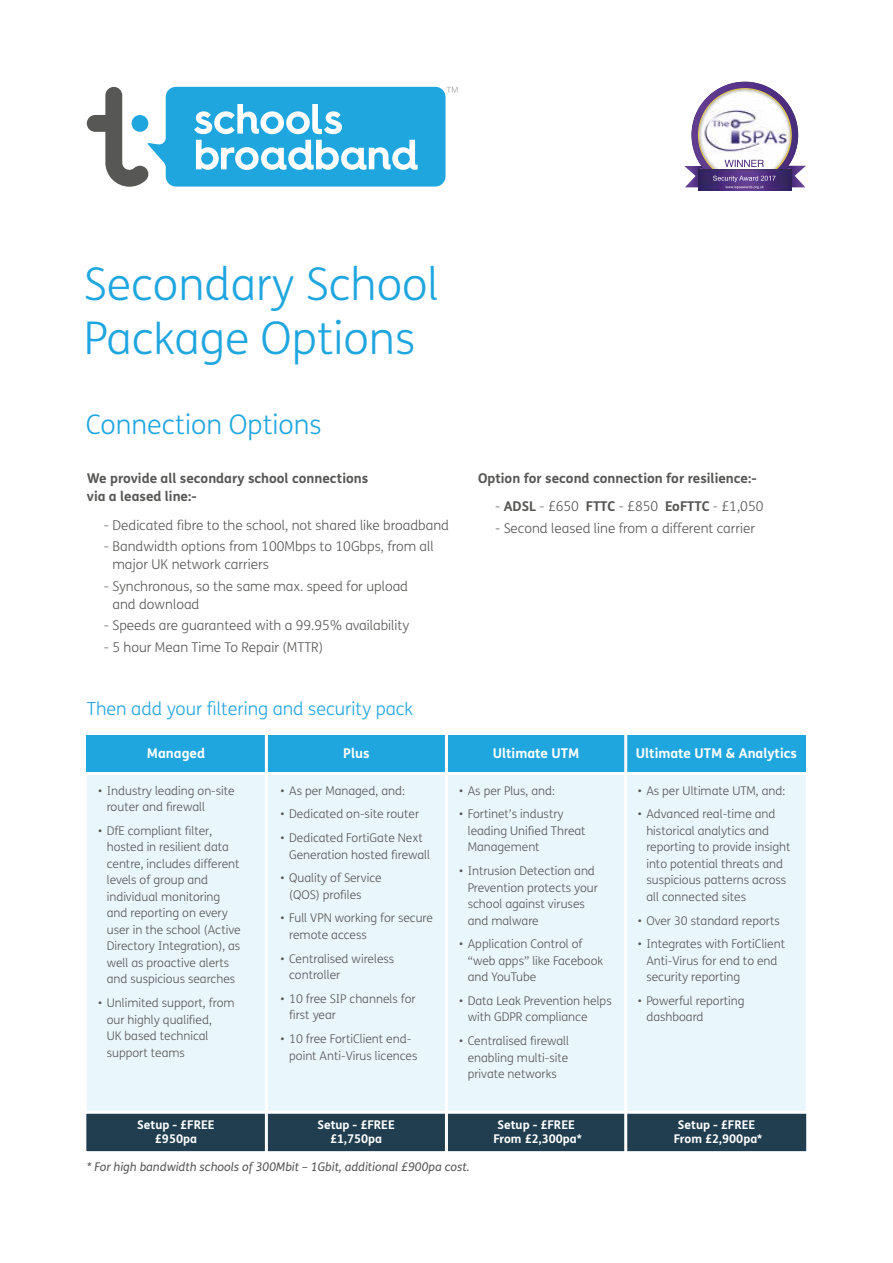
<style>
.page{position:relative;width:893px;height:1263px;background:#fff}
.page>*{position:absolute;margin:0;border:0;box-sizing:border-box;transform-origin:0 0}
.t1{font:300 45px/54px "FS Me";color:#20a6df}
.t2{font:300 27px "FS Me";color:#20a6df}
.t3{font:300 18px "FS Me";color:#20a6df}
.t4{font:300 13.5px/18px "FS Me";color:#575756}
.t5{font:700 13.5px/18px "FS Me";color:#575756}
.t6{font:700 13.5px "FS Me";color:#fff}
.t7{font:300 12px/16.5px "FS Me";color:#575756}
.t8{font:700 12px/14.4px "FS Me";color:#fff;text-align:center}
.t9{font:italic 12px "FS Me";color:#575756}
.s1{font-weight:700}
</style>
<div class="page">
<img style="left:798px;top:166px;width:8px;height:21px">
<img style="left:684px;top:166px;width:7px;height:21px">
<img style="left:692px;top:82px;width:106px;height:106px">
<img style="left:698px;top:88px;width:94px;height:94px">
<img style="left:699px;top:170px;width:92px;height:21px">
<img style="left:725px;top:160px;width:39px;height:7px">
<img style="left:713px;top:176px;width:58px;height:5px">
<img style="left:734px;top:186px;width:30px;height:3px">
<div style="left:87px;top:735px;width:719px;height:39px;background:#20a6df"></div>
<div style="left:84px;top:772px;width:725px;height:345px;background:#e9f6fc;border:3px solid #fff"></div>
<div style="left:83px;top:1111px;width:726px;height:43px;background:#203e4f;border:3px solid #fff"></div>
<hr style="left:265px;top:733px;width:3px;height:428px;background:#fff">
<hr style="left:445px;top:733px;width:3px;height:428px;background:#fff">
<hr style="left:624px;top:733px;width:3px;height:428px;background:#fff">
<svg style="left:87px;top:87px;width:371px;height:100px"></svg>
<h1 class="t1" style="left:84px;top:258px;width:356px">Secondary School<br>Package Options</h1>
<h2 class="t2" style="left:86px;top:409px;width:237px">Connection Options</h2>
<p class="t5" style="left:87px;top:469px;width:283px">We provide all secondary school connections via a leased line:-</p>
<p class="t4" style="left:104px;top:516px;width:347px">- Dedicated fibre to the school, not shared like broadband</p>
<p class="t4" style="left:112px;top:538px;width:323px;text-indent:-9px">- Bandwidth options from 100Mbps to 10Gbps, from all major UK network carriers</p>
<p class="t4" style="left:112px;top:577px;width:297px;text-indent:-9px">- Synchronous, so the same max. speed for upload and download</p>
<p class="t4" style="left:104px;top:617px;width:307px">- Speeds are guaranteed with a 99.95% availability</p>
<p class="t4" style="left:104px;top:638px;width:221px">- 5 hour Mean Time To Repair (MTTR)</p>
<h3 class="t3" style="left:87px;top:698px;width:328px">Then add your filtering and security pack</h3>
<p class="t5" style="left:478px;top:469px;width:280px">Option for second connection for resilience:-</p>
<p class="t4" style="left:495px;top:498px;width:270px">- <span class="s1">ADSL</span> - £650 <span class="s1">FTTC</span> - £850 <span class="s1">EoFTTC</span> - £1,050</p>
<p class="t4" style="left:495px;top:520px;width:261px">- Second leased line from a different carrier</p>
<p class="t6" style="left:147px;top:744px;width:60px">Managed</p>
<p class="t6" style="left:343px;top:744px;width:28px">Plus</p>
<p class="t6" style="left:493px;top:744px;width:88px">Ultimate UTM</p>
<p class="t6" style="left:636px;top:744px;width:163px">Ultimate UTM &amp; Analytics</p>
<p class="t7" style="left:107px;top:782px;width:130px;text-indent:-9px">• Industry leading on-site router and firewall</p>
<p class="t7" style="left:107px;top:823px;width:135px;text-indent:-9px">• DfE compliant filter, hosted in resilient data centre, includes different levels of group and individual monitoring and reporting on every user in the school (Active<br>Directory Integration), as well as proactive alerts and suspicious searches</p>
<p class="t7" style="left:107px;top:995px;width:129px;text-indent:-9px">• Unlimited support, from our highly qualified,<br>UK based technical support teams</p>
<p class="t7" style="left:281px;top:782px;width:126px">• As per Managed, and:</p>
<p class="t7" style="left:281px;top:806px;width:140px">• Dedicated on-site router</p>
<p class="t7" style="left:289px;top:830px;width:142px;text-indent:-9px">• Dedicated FortiGate Next<br>Generation hosted firewall</p>
<p class="t7" style="left:289px;top:870px;width:94px;text-indent:-9px">• Quality of Service (QOS) profiles</p>
<p class="t7" style="left:289px;top:910px;width:145px;text-indent:-9px">• Full VPN working for secure remote access</p>
<p class="t7" style="left:289px;top:950px;width:107px;text-indent:-9px">• Centralised wireless controller</p>
<p class="t7" style="left:289px;top:991px;width:128px;text-indent:-9px">• 10 free SIP channels for first year</p>
<p class="t7" style="left:289px;top:1031px;width:130px;text-indent:-9px">• 10 free FortiClient end&shy;point Anti-Virus licences</p>
<p class="t7" style="left:459px;top:782px;width:97px">• As per Plus, and:</p>
<p class="t7" style="left:468px;top:806px;width:119px;text-indent:-9px">• Fortinet’s industry leading Unified Threat<br>Management</p>
<p class="t7" style="left:468px;top:863px;width:132px;text-indent:-9px">• Intrusion Detection and<br>Prevention protects your school against viruses and malware</p>
<p class="t7" style="left:468px;top:936px;width:137px;text-indent:-9px">• Application Control of “web apps” like Facebook and YouTube</p>
<p class="t7" style="left:468px;top:993px;width:145px;text-indent:-9px">• Data Leak Prevention helps with GDPR compliance</p>
<p class="t7" style="left:468px;top:1033px;width:103px;text-align:justify;text-indent:-9px">• Centralised firewall enabling multi-site private networks</p>
<p class="t7" style="left:638px;top:782px;width:149px">• As per Ultimate UTM, and:</p>
<p class="t7" style="left:646px;top:806px;width:146px;text-indent:-9px">• Advanced real-time and historical analytics and reporting to provide insight into potential threats and suspicious patterns across all connected sites</p>
<p class="t7" style="left:638px;top:912px;width:143px">• Over 30 standard reports</p>
<p class="t7" style="left:646px;top:936px;width:140px;text-indent:-9px">• Integrates with FortiClient<br>Anti-Virus for end to end security reporting</p>
<p class="t7" style="left:646px;top:993px;width:100px;text-indent:-9px">• Powerful reporting dashboard</p>
<p class="t8" style="left:137px;top:1117px;width:79px">Setup - £FREE £950pa</p>
<p class="t8" style="left:317px;top:1117px;width:79px">Setup - £FREE £1,750pa</p>
<p class="t8" style="left:493px;top:1117px;width:90px">Setup - £FREE<br>From £2,300pa*</p>
<p class="t8" style="left:674px;top:1117px;width:90px">Setup - £FREE<br>From £2,900pa*</p>
<p class="t9" style="left:87px;top:1159px;width:384px">* For high bandwidth schools of 300Mbit – 1Gbit, additional £900pa cost.</p>
</div>
